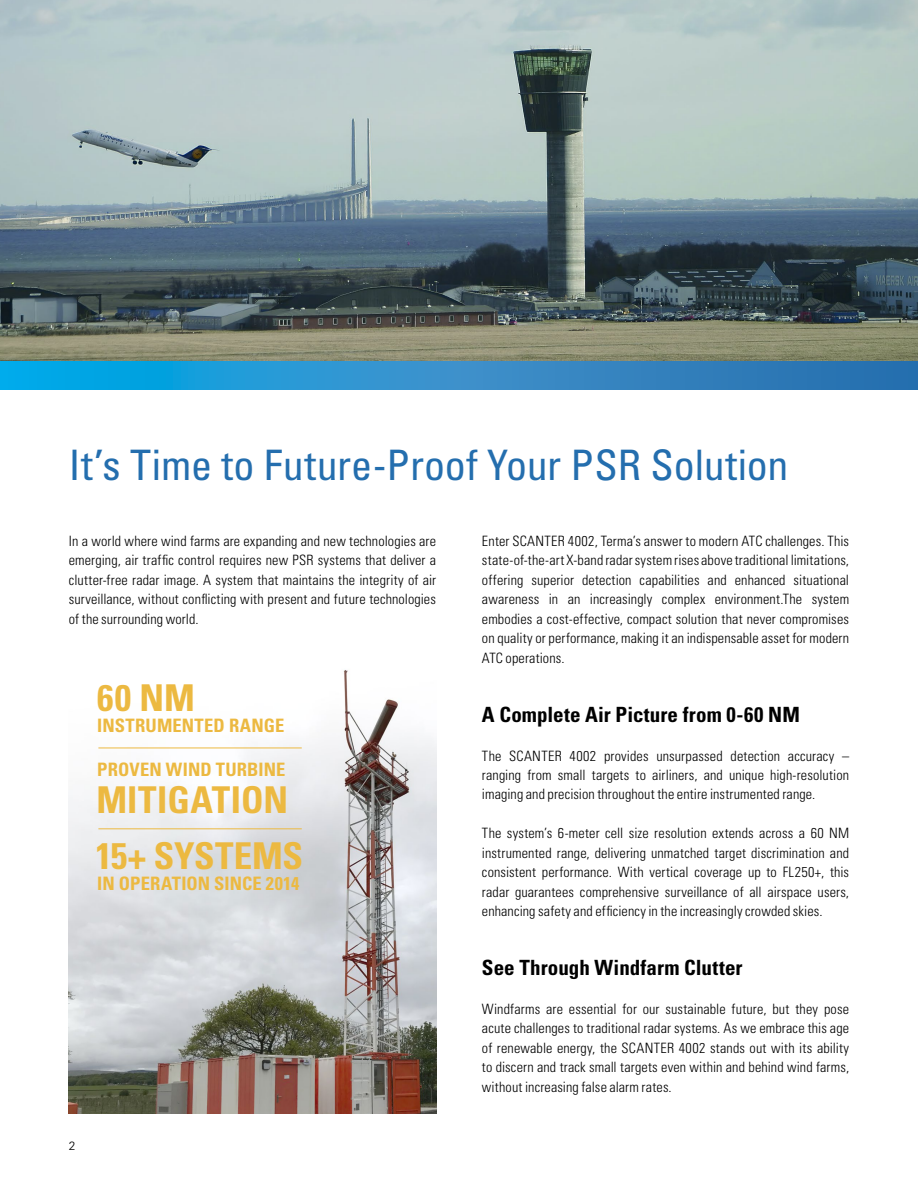
<style>
.page{position:relative;width:918px;height:1188px;background:#fff}
.page>*{position:absolute;margin:0;border:0;box-sizing:border-box;transform-origin:0 0}
.t1{font:condensed 42px "Univers LT Std";color:#246eae}
.t2{font:700 condensed 36.9px/55.8px "Univers LT Std";color:#ecb941}
.t3{font:700 condensed 21px "Univers LT Std";letter-spacing:.005em;color:#000}
.t4{font:700 condensed 18.45px "Univers LT Std";letter-spacing:.005em;color:#ecb941}
.t5{font:300 condensed 14.25px/19.5px "Univers LT Std";letter-spacing:.01em;color:#000;text-align:justify}
.t6{font:300 12px "Univers LT Std";color:#000}
</style>
<div class="page">
<img style="left:0;top:0;width:918px;height:361px">
<img style="left:69px;top:670px;width:367px;height:443px">
<hr style="left:98px;top:747px;width:204px;height:1px;background:#ecb941">
<hr style="left:98px;top:828px;width:204px;height:1px;background:#ecb941">
<svg style="left:0;top:361px;width:918px;height:29px;background:#268eca"></svg>
<h1 class="t1" style="left:69px;top:439px;width:721px">It’s Time to Future-Proof Your PSR Solution</h1>
<p class="t5" style="left:69px;top:531px;width:369px">In a world where wind farms are expanding and new technologies are emerging, air traffic control requires new PSR systems that deliver a clutter-free radar image. A system that maintains the integrity of air surveillance, without conflicting with present and future technologies of the surrounding world.</p>
<h2 class="t2" style="left:97px;top:670px;width:99px">60 NM</h2>
<p class="t4" style="left:97px;top:714px;width:189px">INSTRUMENTED RANGE</p>
<p class="t4" style="left:97px;top:758px;width:190px">PROVEN WIND TURBINE</p>
<h2 class="t2" style="left:95px;top:772px;width:209px">MITIGATION<br>15+ SYSTEMS</h2>
<p class="t4" style="left:97px;top:872px;width:204px">IN OPERATION SINCE 2014</p>
<p class="t6" style="left:69px;top:1139px;width:8px">2</p>
<p class="t5" style="left:482px;top:531px;width:369px">Enter SCANTER 4002, Terma’s answer to modern ATC challenges. This state-of-the-art X-band radar system rises above traditional limitations, offering superior detection capabilities and enhanced situational awareness in an increasingly complex environment.The system embodies a cost-effective, compact solution that never compromises on quality or performance, making it an indispensable asset for modern ATC operations.</p>
<h3 class="t3" style="left:482px;top:701px;width:319px">A Complete Air Picture from 0-60 NM</h3>
<p class="t5" style="left:482px;top:746px;width:369px">The SCANTER 4002 provides unsurpassed detection accuracy – ranging from small targets to airliners, and unique high-resolution imaging and precision throughout the entire instrumented range.</p>
<p class="t5" style="left:482px;top:824px;width:369px">The system’s 6-meter cell size resolution extends across a 60 NM instrumented range, delivering unmatched target discrimination and consistent performance. With vertical coverage up to FL250+, this radar guarantees comprehensive surveillance of all airspace users, enhancing safety and efficiency in the increasingly crowded skies.</p>
<h3 class="t3" style="left:482px;top:955px;width:262px">See Through Windfarm Clutter</h3>
<p class="t5" style="left:482px;top:999px;width:369px">Windfarms are essential for our sustainable future, but they pose acute challenges to traditional radar systems. As we embrace this age of renewable energy, the SCANTER 4002 stands out with its ability to discern and track small targets even within and behind wind farms, without increasing false alarm rates.</p>
</div>
